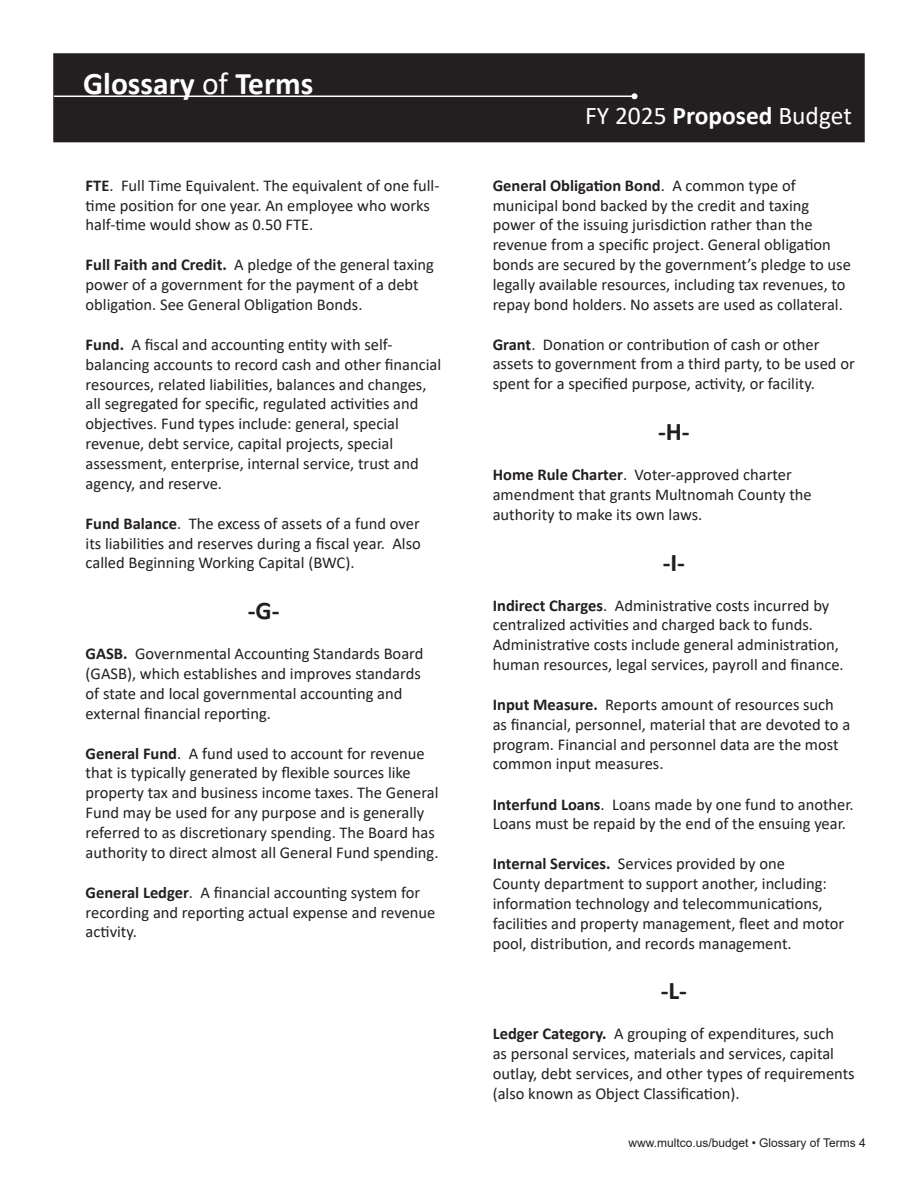
<style>
.page{position:relative;width:918px;height:1188px;background:#fff}
.page>*{position:absolute;margin:0;border:0;box-sizing:border-box;transform-origin:0 0}
.t1{font:700 31.5px "Calibri";color:#fff}
.t2{font:25.5px "Calibri";color:#fff}
.Glossary_Letters{font:700 25.5px "Calibri";color:#231f20}
.Glossary_Definitions{font:16.5px/19.8px "Calibri";color:#231f20}
.t3{font:12px "Arial";color:#231f20}
.s1{font-weight:400}
.s2{font-weight:700}
</style>
<div class="page">
<div style="left:54px;top:54px;width:810px;height:88px;background:#231f20"></div>
<div style="left:53px;top:53px;width:812px;height:89px;border:2px solid #231f20"></div>
<hr style="left:54px;top:96px;width:580px;height:1px;background:#fff">
<svg style="left:632px;top:93px;width:6px;height:6px"></svg>
<h1 class="t1" style="left:83px;top:61px;width:232px">Glossary <span class="s1">of</span> Terms</h1>
<p class="Glossary_Definitions" style="left:86px;top:175px;width:355px"><span class="s2">FTE</span>. Full Time Equivalent. The equivalent of one full&shy;time position for one year. An employee who works half-time would show as 0.50 FTE.</p>
<p class="Glossary_Definitions" style="left:86px;top:255px;width:350px"><span class="s2">Full Faith and Credit.</span> A pledge of the general taxing power of a government for the payment of a debt obligation. See General Obligation Bonds.</p>
<p class="Glossary_Definitions" style="left:86px;top:334px;width:357px"><span class="s2">Fund.</span> A fiscal and accounting entity with self&shy;balancing accounts to record cash and other financial resources, related liabilities, balances and changes, all segregated for specific, regulated activities and objectives. Fund types include: general, special revenue, debt service, capital projects, special assessment, enterprise, internal service, trust and agency, and reserve.</p>
<p class="Glossary_Definitions" style="left:86px;top:513px;width:337px;text-align:justify"><span class="s2">Fund Balance</span>. The excess of assets of a fund over its liabilities and reserves during a fiscal year. Also called Beginning Working Capital (BWC).</p>
<p class="Glossary_Letters" style="left:248px;top:593px;width:33px">-G-</p>
<p class="Glossary_Definitions" style="left:86px;top:643px;width:339px"><span class="s2">GASB.</span> Governmental Accounting Standards Board (GASB), which establishes and improves standards of state and local governmental accounting and external financial reporting.</p>
<p class="Glossary_Definitions" style="left:86px;top:743px;width:354px"><span class="s2">General Fund</span>. A fund used to account for revenue that is typically generated by flexible sources like property tax and business income taxes. The General Fund may be used for any purpose and is generally referred to as discretionary spending. The Board has authority to direct almost all General Fund spending.</p>
<p class="Glossary_Definitions" style="left:86px;top:882px;width:351px"><span class="s2">General Ledger</span>. A financial accounting system for recording and reporting actual expense and revenue activity.</p>
<h2 class="t2" style="left:585px;top:98px;width:268px">FY 2025 <span class="s2">Proposed</span> Budget</h2>
<p class="Glossary_Definitions" style="left:493px;top:175px;width:360px"><span class="s2">General Obligation Bond</span>. A common type of municipal bond backed by the credit and taxing power of the issuing jurisdiction rather than the revenue from a specific project. General obligation bonds are secured by the government’s pledge to use legally available resources, including tax revenues, to repay bond holders. No assets are used as collateral.</p>
<p class="Glossary_Definitions" style="left:493px;top:334px;width:364px"><span class="s2">Grant</span>. Donation or contribution of cash or other assets to government from a third party, to be used or spent for a specified purpose, activity, or facility.</p>
<p class="Glossary_Letters" style="left:658px;top:414px;width:33px">-H-</p>
<p class="Glossary_Definitions" style="left:493px;top:464px;width:321px"><span class="s2">Home Rule Charter</span>. Voter-approved charter amendment that grants Multnomah County the authority to make its own laws.</p>
<p class="Glossary_Letters" style="left:663px;top:544px;width:24px">-I-</p>
<p class="Glossary_Definitions" style="left:493px;top:595px;width:353px"><span class="s2">Indirect Charges</span>. Administrative costs incurred by centralized activities and charged back to funds.<br>Administrative costs include general administration, human resources, legal services, payroll and finance.</p>
<p class="Glossary_Definitions" style="left:493px;top:694px;width:359px"><span class="s2">Input Measure.</span> Reports amount of resources such as financial, personnel, material that are devoted to a program. Financial and personnel data are the most common input measures.</p>
<p class="Glossary_Definitions" style="left:493px;top:794px;width:363px"><span class="s2">Interfund Loans</span>. Loans made by one fund to another.<br>Loans must be repaid by the end of the ensuing year.</p>
<p class="Glossary_Definitions" style="left:493px;top:854px;width:353px"><span class="s2">Internal Services.</span> Services provided by one<br>County department to support another, including: information technology and telecommunications, facilities and property management, fleet and motor pool, distribution, and records management.</p>
<p class="Glossary_Letters" style="left:661px;top:973px;width:28px">-L-</p>
<p class="Glossary_Definitions" style="left:493px;top:1024px;width:364px"><span class="s2">Ledger Category.</span> A grouping of expenditures, such<br>as personal services, materials and services, capital outlay, debt services, and other types of requirements (also known as Object Classification).</p>
<p class="t3" style="left:628px;top:1135px;width:239px">www.multco.us/budget • Glossary of Terms 4</p>
</div>
